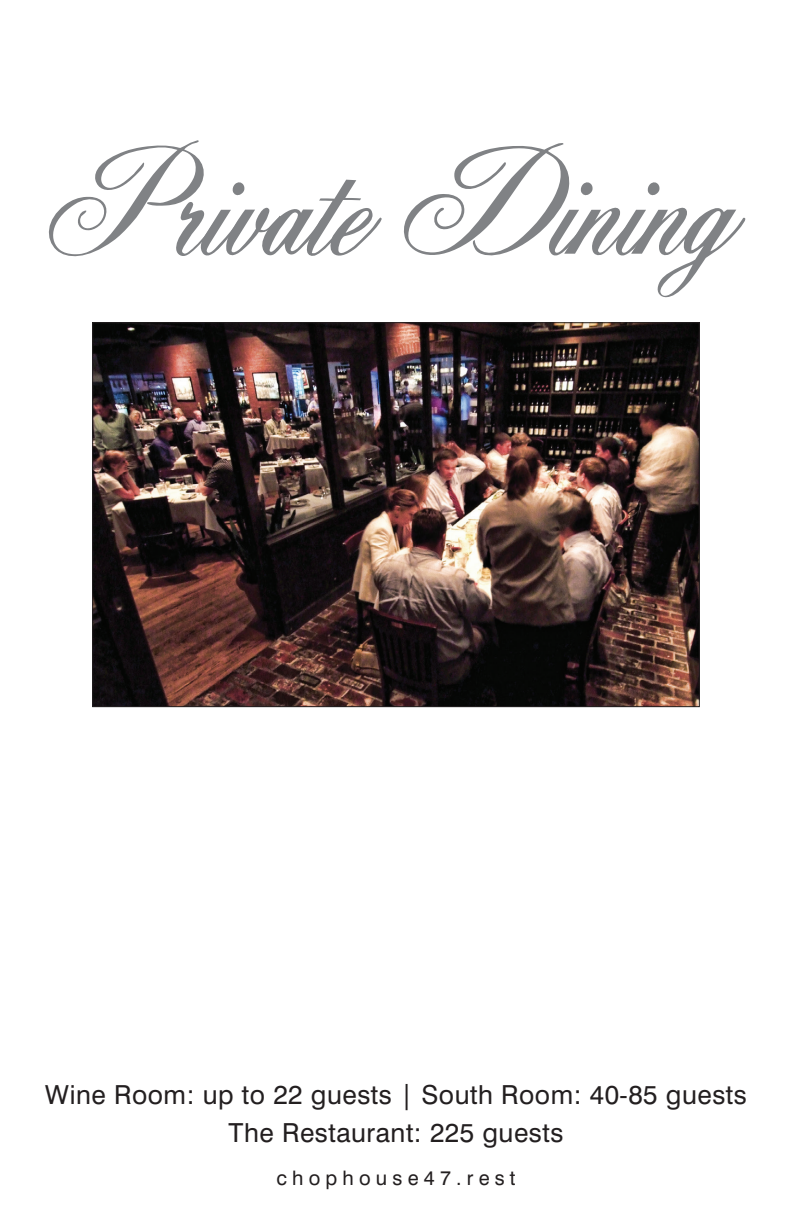
<style>
.page{position:relative;width:792px;height:1224px;background:#fff}
.page>*{position:absolute;margin:0;border:0;box-sizing:border-box;transform-origin:0 0}
.t1{font:142.2px "Cursive";letter-spacing:-.02em;color:#808285}
.t2{font:26.2px/38.2px "Swiss 721 BT";letter-spacing:.02em;color:#231f20;text-align:center}
.t3{font:20px "Swiss 721 BT";letter-spacing:.26em;color:#231f20}
</style>
<div class="page">
<img style="left:94px;top:324px;width:604px;height:381px">
<h1 class="t1" style="left:26px;top:135px;width:697px">Private Dining</h1>
<p class="t2" style="left:45px;top:1075px;width:703px">Wine Room: up to 22 guests | South Room: 40-85 guests<br>The Restaurant: 225 guests</p>
<p class="t3" style="left:276px;top:1166px;width:241px">chophouse47.rest</p>
</div>
